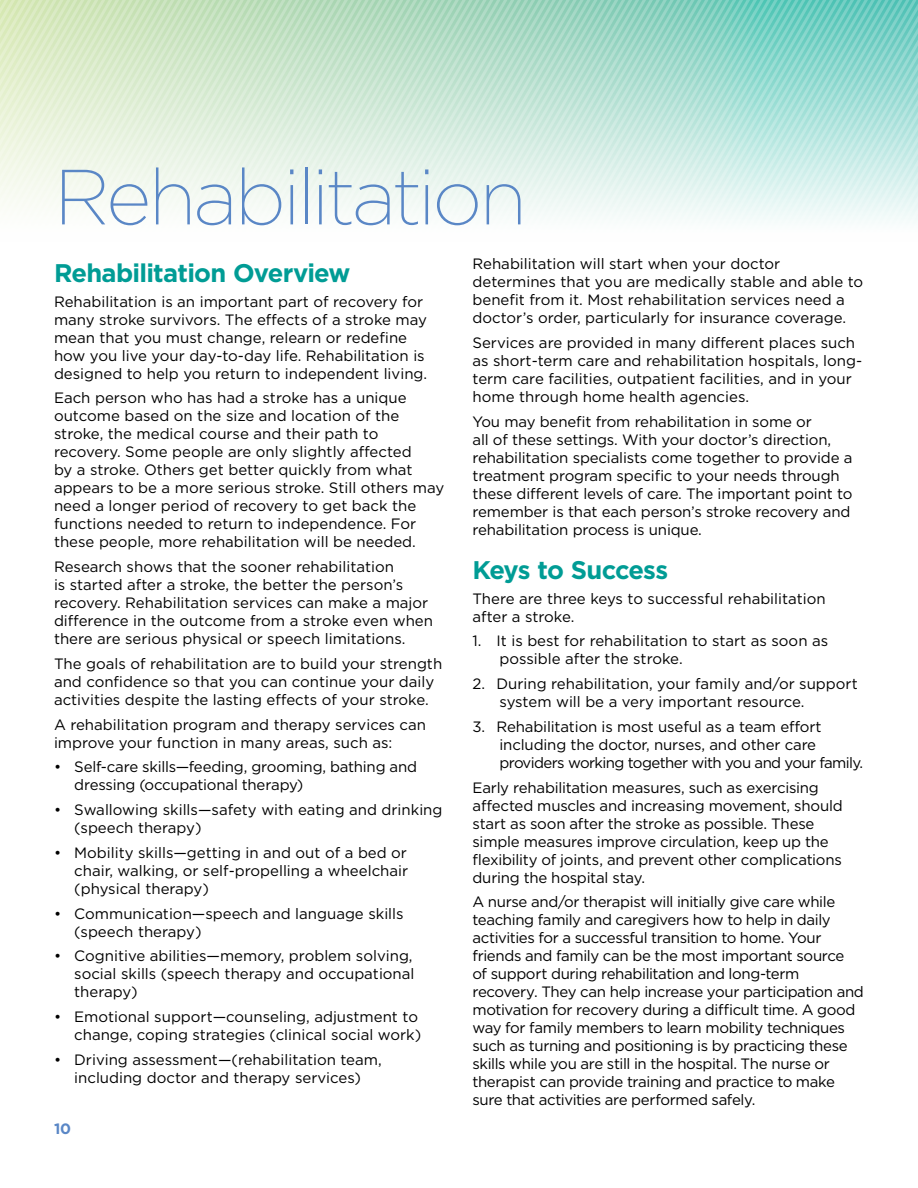
<style>
.page{position:relative;width:918px;height:1188px;background:#fff}
.page>*{position:absolute;margin:0;border:0;box-sizing:border-box;transform-origin:0 0}
.t1{font:200 78px "Gotham";letter-spacing:-.045em;color:#5a87c6}
.t2{font:700 25.5px "Gotham";letter-spacing:-.03em;color:#009c95}
.t3{font:15px/18px "Gotham";letter-spacing:-.005em;color:#000}
.t4{font:15px/18px "Gotham";letter-spacing:-.025em;color:#000}
.t5{font:700 15px "Gotham";color:#5a87c6}
</style>
<div class="page">
<svg style="left:0;top:0;width:876px;height:221px"></svg>
<svg style="left:876px;top:0;width:42px;height:221px"></svg>
<h1 class="t1" style="left:54px;top:148px;width:474px">Rehabilitation</h1>
<h2 class="t2" style="left:54px;top:256px;width:298px">Rehabilitation Overview</h2>
<p class="t3" style="left:54px;top:292px;width:375px">Rehabilitation is an important part of recovery for many stroke survivors. The effects of a stroke may mean that you must change, relearn or redefine how you live your day-to-day life. Rehabilitation is designed to help you return to independent living.</p>
<p class="t3" style="left:54px;top:389px;width:392px">Each person who has had a stroke has a unique outcome based on the size and location of the stroke, the medical course and their path to recovery. Some people are only slightly affected<br>by a stroke. Others get better quickly from what appears to be a more serious stroke. Still others may need a longer period of recovery to get back the functions needed to return to independence. For these people, more rehabilitation will be needed.</p>
<p class="t3" style="left:54px;top:558px;width:381px">Research shows that the sooner rehabilitation<br>is started after a stroke, the better the person’s recovery. Rehabilitation services can make a major difference in the outcome from a stroke even when there are serious physical or speech limitations.</p>
<p class="t3" style="left:54px;top:654px;width:390px">The goals of rehabilitation are to build your strength and confidence so that you can continue your daily activities despite the lasting effects of your stroke.</p>
<p class="t3" style="left:54px;top:715px;width:374px">A rehabilitation program and therapy services can improve your function in many areas, such as:</p>
<p class="t3" style="left:74px;top:758px;width:344px;text-indent:-20px">• Self-care skills—feeding, grooming, bathing and dressing (occupational therapy)</p>
<p class="t3" style="left:74px;top:801px;width:370px;text-indent:-20px">• Swallowing skills—safety with eating and drinking (speech therapy)</p>
<p class="t3" style="left:74px;top:843px;width:335px;text-align:justify;text-indent:-20px">• Mobility skills—getting in and out of a bed or chair, walking, or self-propelling a wheelchair (physical therapy)</p>
<p class="t3" style="left:74px;top:904px;width:331px;text-indent:-20px">• Communication—speech and language skills (speech therapy)</p>
<p class="t3" style="left:74px;top:947px;width:342px;text-indent:-20px">• Cognitive abilities—memory, problem solving, social skills (speech therapy and occupational therapy)</p>
<p class="t3" style="left:54px;top:1008px;width:369px;text-align:right">• Emotional support—counseling, adjustment to change, coping strategies (clinical social work)</p>
<p class="t3" style="left:54px;top:1050px;width:329px;text-align:center">• Driving assessment—(rehabilitation team, including doctor and therapy services)</p>
<p class="t3" style="left:472px;top:255px;width:392px">Rehabilitation will start when your doctor determines that you are medically stable and able to benefit from it. Most rehabilitation services need a doctor’s order, particularly for insurance coverage.</p>
<p class="t3" style="left:472px;top:334px;width:391px">Services are provided in many different places such as short-term care and rehabilitation hospitals, long&shy;term care facilities, outpatient facilities, and in your home through home health agencies.</p>
<p class="t3" style="left:472px;top:412px;width:382px">You may benefit from rehabilitation in some or<br>all of these settings. With your doctor’s direction, rehabilitation specialists come together to provide a treatment program specific to your needs through these different levels of care. The important point to remember is that each person’s stroke recovery and rehabilitation process is unique.</p>
<h2 class="t2" style="left:472px;top:553px;width:197px">Keys to Success</h2>
<p class="t3" style="left:472px;top:589px;width:355px">There are three keys to successful rehabilitation after a stroke.</p>
<p class="t3" style="left:500px;top:632px;width:330px;text-indent:-27px">1. It is best for rehabilitation to start as soon as possible after the stroke.</p>
<p class="t3" style="left:500px;top:675px;width:360px;text-indent:-27px">2. During rehabilitation, your family and/or support system will be a very important resource.</p>
<p class="t3" style="left:500px;top:717px;width:365px;text-indent:-27px">3. Rehabilitation is most useful as a team effort including the doctor, nurses, and other care providers working together with you and your family.</p>
<p class="t3" style="left:472px;top:778px;width:372px">Early rehabilitation measures, such as exercising affected muscles and increasing movement, should start as soon after the stroke as possible. These simple measures improve circulation, keep up the flexibility of joints, and prevent other complications during the hospital stay.</p>
<p class="t4" style="left:472px;top:893px;width:393px">A nurse and/or therapist will initially give care while teaching family and caregivers how to help in daily activities for a successful transition to home. Your friends and family can be the most important source<br>of support during rehabilitation and long-term recovery. They can help increase your participation and motivation for recovery during a difficult time. A good way for family members to learn mobility techniques such as turning and positioning is by practicing these skills while you are still in the hospital. The nurse or therapist can provide training and practice to make sure that activities are performed safely.</p>
<p class="t5" style="left:54px;top:1119px;width:19px">10</p>
</div>
